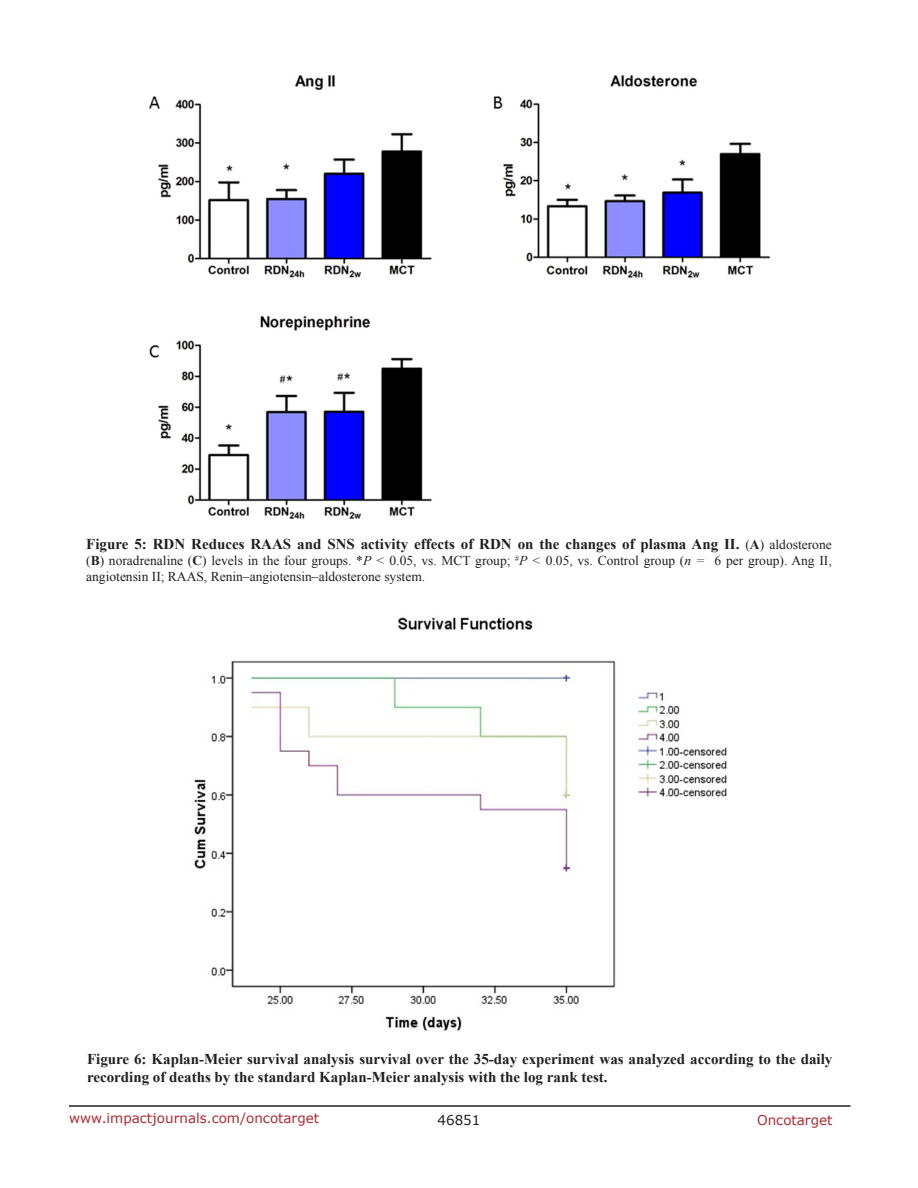
<style>
.page{position:relative;width:918px;height:1188px;background:#fff}
.page>*{position:absolute;margin:0;border:0;box-sizing:border-box;transform-origin:0 0}
.FigureText{font:700 15px/18px "Times New Roman";color:#231f20}
.FigureText-2{font:13.5px/16.2px "Times New Roman";color:#231f20}
.t1{font:13.5px "Verdana";color:#ac2b31}
.t2{font:13.5px "Verdana";color:#231f20}
.s1{font-weight:400;font-size:13.5px}
.s2{font-size:13.5px}
.s3{font-weight:700}
.s4{font-style:italic}
</style>
<div class="page">
<hr style="left:69px;top:1105px;width:781px;height:2px;background:#231f20">
<img style="left:194px;top:617px;width:533px;height:414px">
<img style="left:149px;top:75px;width:621px;height:443px">
<p class="FigureText" style="left:86px;top:535px;width:747px">Figure 5: RDN Reduces RAAS and SNS activity effects of RDN on the changes of plasma Ang II. <span class="s1">(</span><span class="s2">A</span><span class="s1">) aldosterone</span></p>
<p class="FigureText-2" style="left:86px;top:552px;width:747px">(<span class="s3">B</span>) noradrenaline (<span class="s3">C</span>) levels in the four groups. *<span class="s4">P &lt;</span> 0.05, vs. MCT group; <sup>#</sup><span class="s4">P &lt;</span> 0.05, vs. Control group (<span class="s4">n =</span> 6 per group). Ang II, angiotensin II; RAAS, Renin–angiotensin–aldosterone system.</p>
<p class="FigureText" style="left:87px;top:1049px;width:747px">Figure 6: Kaplan-Meier survival analysis survival over the 35-day experiment was analyzed according to the daily recording of deaths by the standard Kaplan-Meier analysis with the log rank test.</p>
<p class="t1" style="left:69px;top:1109px;width:252px">www.impactjournals.com/oncotarget</p>
<p class="t2" style="left:438px;top:1111px;width:44px">46851</p>
<p class="t1" style="left:757px;top:1111px;width:77px">Oncotarget</p>
</div>
